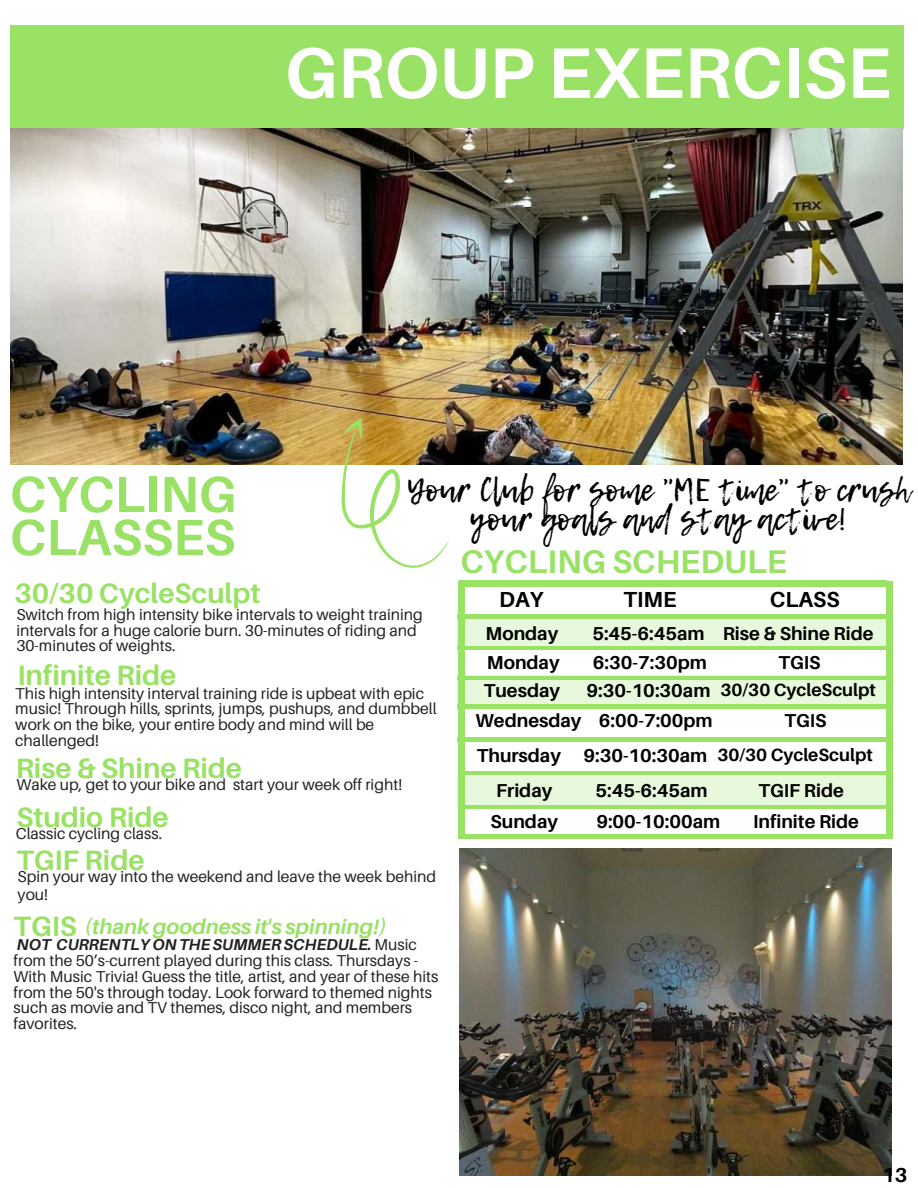
<style>
.page{position:relative;width:918px;height:1188px;background:#fff}
.page>*{position:absolute;margin:0;border:0;box-sizing:border-box;transform-origin:0 0}
.t1{font:700 71.55px "Aileron";color:#fff}
.t2{font:700 50.85px/43px "Aileron";color:#99e265}
.t3{font:700 32.7px "Aileron";color:#99e265}
.t4{font:31.5px/29.2px "Lemon Tuesday";color:#000;text-align:center}
.t5{font:700 28.05px "Aileron";color:#99e265}
.t6{font:700 21.75px "Aileron";color:#000}
.t7{font:italic 700 21px "Aileron";color:#99e265}
.t8{font:700 20.25px "Aileron";color:#000}
.t9{font:700 18.6px "Aileron";color:#000}
.t10{font:700 17.7px "Aileron";color:#000}
.t11{font:15.75px/15.8px "Aileron";color:#222}
.s1{font-size:18.6px}
.s2{font-size:17.7px}
.s3{font-style:normal;font-size:28.05px}
.s4{font-weight:700;font-style:italic}
</style>
<div class="page">
<div style="left:11px;top:25px;width:893px;height:104px;background:#99e265"></div>
<div style="left:458px;top:775px;width:428px;height:33px;background:#e8f8dd"></div>
<div style="left:457px;top:616px;width:433px;height:33px;background:#e8f8dd"></div>
<hr style="left:458px;top:615px;width:430px;height:3px;background:#99e265">
<hr style="left:458px;top:646px;width:430px;height:4px;background:#99e265">
<hr style="left:458px;top:738px;width:430px;height:3px;background:#99e265">
<svg style="left:464px;top:675px;width:422px;height:33px;background:#d4f2bf"></svg>
<hr style="left:460px;top:805px;width:428px;height:4px;background:#99e265">
<hr style="left:459px;top:835px;width:430px;height:3px;background:#99e265">
<div style="left:459px;top:581px;width:427px;height:6px;background:#99e265"></div>
<div style="left:458px;top:582px;width:6px;height:256px;background:#99e265"></div>
<hr style="left:459px;top:771px;width:429px;height:3px;background:#99e265">
<img style="left:460px;top:848px;width:432px;height:328px">
<img style="left:11px;top:128px;width:892px;height:337px">
<svg style="left:341px;top:418px;width:108px;height:150px"></svg>
<div style="left:886px;top:582px;width:6px;height:256px;background:#99e265"></div>
<h1 class="t1" style="left:285px;top:33px;width:608px">GROUP EXERCISE</h1>
<h3 class="t4" style="left:407px;top:476px;width:505px">Your Club for some "ME time" to crush your goals and stay active!</h3>
<h2 class="t2" style="left:10px;top:473px;width:228px">CYCLING<br>CLASSES</h2>
<h3 class="t3" style="left:460px;top:544px;width:328px">CYCLING SCHEDULE</h3>
<h3 class="t6" style="left:770px;top:587px;width:72px">CLASS</h3>
<h3 class="t5" style="left:14px;top:578px;width:248px">30/30 CycleSculpt</h3>
<h3 class="t6" style="left:499px;top:587px;width:46px">DAY</h3>
<h3 class="t6" style="left:624px;top:587px;width:54px">TIME</h3>
<p class="t11" style="left:16px;top:607px;width:408px">Switch from high intensity bike intervals to weight training intervals for a huge calorie burn. 30-minutes of riding and<br>30-minutes of weights.</p>
<p class="t9" style="left:486px;top:623px;width:74px">Monday</p>
<p class="t9" style="left:592px;top:623px;width:283px">5:45-6:45am Rise &amp; Shine Ride</p>
<p class="t9" style="left:487px;top:652px;width:74px">Monday</p>
<p class="t9" style="left:593px;top:652px;width:115px">6:30-7:30pm</p>
<p class="t9" style="left:778px;top:652px;width:44px">TGIS</p>
<h3 class="t5" style="left:17px;top:659px;width:161px">Infinite Ride</h3>
<p class="t9" style="left:484px;top:680px;width:78px">Tuesday</p>
<p class="t10" style="left:587px;top:680px;width:291px"><span class="s1">9:30-10:30am</span> 30/30 CycleSculpt</p>
<p class="t9" style="left:476px;top:711px;width:239px">Wednesday 6:00-7:00pm</p>
<p class="t9" style="left:784px;top:711px;width:44px">TGIS</p>
<p class="t11" style="left:15px;top:685px;width:423px">This high intensity interval training ride is upbeat with epic music! Through hills, sprints, jumps, pushups, and dumbbell work on the bike, your entire body and mind will be challenged!</p>
<p class="t9" style="left:477px;top:745px;width:398px">Thursday 9:30-10:30am <span class="s2">30/30 CycleSculpt</span></p>
<h3 class="t5" style="left:16px;top:753px;width:228px">Rise &amp; Shine Ride</h3>
<p class="t11" style="left:16px;top:777px;width:387px">Wake up, get to your bike and start your week off right!</p>
<p class="t9" style="left:496px;top:781px;width:58px">Friday</p>
<p class="t9" style="left:595px;top:781px;width:114px">5:45-6:45am</p>
<p class="t9" style="left:758px;top:781px;width:87px">TGIF Ride</p>
<h3 class="t5" style="left:16px;top:801px;width:154px">Studio Ride</h3>
<p class="t11" style="left:16px;top:826px;width:148px">Classic cycling class.</p>
<h3 class="t5" style="left:16px;top:844px;width:130px">TGIF Ride</h3>
<p class="t11" style="left:18px;top:868px;width:420px;line-height:18px">Spin your way into the weekend and leave the week behind you!</p>
<h3 class="t7" style="left:14px;top:915px;width:375px"><span class="s3">TGIS</span> (thank goodness it's spinning!)</h3>
<p class="t11" style="left:14px;top:937px;width:426px"><span class="s4">NOT CURRENTLY ON THE SUMMER SCHEDULE.</span> Music from the 50’s-current played during this class. Thursdays - With Music Trivia! Guess the title, artist, and year of these hits from the 50's through today. Look forward to themed nights such as movie and TV themes, disco night, and members favorites.</p>
<p class="t9" style="left:490px;top:811px;width:69px">Sunday</p>
<p class="t9" style="left:596px;top:811px;width:125px">9:00-10:00am</p>
<p class="t9" style="left:753px;top:811px;width:108px">Infinite Ride</p>
<p class="t8" style="left:882px;top:1164px;width:27px">13</p>
</div>
